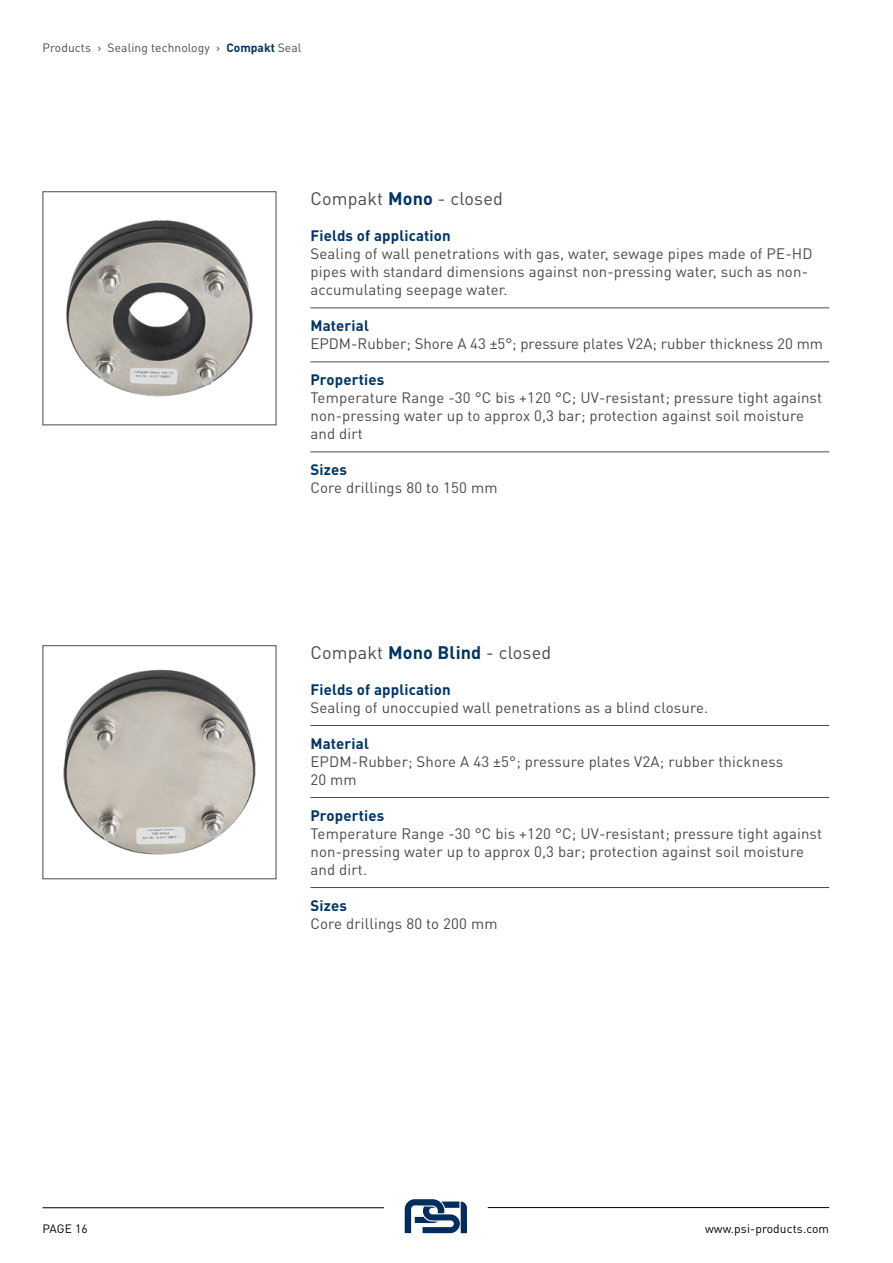
<style>
.page{position:relative;width:893px;height:1263px;background:#fff}
.page>*{position:absolute;margin:0;border:0;box-sizing:border-box;transform-origin:0 0}
.t1{font:18px "DIN Pro";letter-spacing:.01em;color:#4a4a49}
.t2{font:15px/18px "DIN Pro";letter-spacing:.01em;color:#4a4a49}
.t3{font:700 15px "DIN Pro";letter-spacing:.01em;color:#003565}
.t4{font:12px "DIN Pro";letter-spacing:.01em;color:#4a4a49}
.t5{font:12px "DIN Pro";letter-spacing:.01em;color:#000}
.s1{font-weight:700;color:#003565}
</style>
<div class="page">
<img style="left:63px;top:669px;width:193px;height:186px">
<div style="left:43px;top:645px;width:233px;height:234px;border:1px solid #4a4a49"></div>
<img style="left:66px;top:220px;width:187px;height:177px">
<svg style="left:405px;top:1199px;width:62px;height:34px"></svg>
<hr style="left:43px;top:1207px;width:341px;height:1px;background:#000">
<hr style="left:488px;top:1207px;width:341px;height:1px;background:#000">
<hr style="left:310px;top:307px;width:519px;height:1px;background:#4a4a49">
<hr style="left:310px;top:361px;width:519px;height:1px;background:#4a4a49">
<hr style="left:310px;top:451px;width:519px;height:1px;background:#4a4a49">
<hr style="left:310px;top:725px;width:519px;height:1px;background:#4a4a49">
<hr style="left:310px;top:797px;width:519px;height:1px;background:#4a4a49">
<hr style="left:310px;top:887px;width:519px;height:1px;background:#4a4a49">
<p class="t4" style="left:43px;top:39px;width:260px">Products › Sealing technology › <span class="s1">Compakt</span> Seal</p>
<p class="t1" style="left:310px;top:186px;width:194px">Compakt <span class="s1">Mono</span> - closed</p>
<p class="t3" style="left:310px;top:225px;width:142px">Fields of application</p>
<p class="t2" style="left:310px;top:244px;width:504px">Sealing of wall penetrations with gas, water, sewage pipes made of PE-HD pipes with standard dimensions against non-pressing water, such as non&shy;accumulating seepage water.</p>
<p class="t3" style="left:310px;top:315px;width:60px">Material</p>
<p class="t2" style="left:310px;top:334px;width:514px">EPDM-Rubber; Shore A 43 ±5°; pressure plates V2A; rubber thickness 20 mm</p>
<p class="t3" style="left:310px;top:369px;width:75px">Properties</p>
<p class="t2" style="left:310px;top:388px;width:513px">Temperature Range -30 °C bis +120 °C; UV-resistant; pressure tight against non-pressing water up to approx 0,3 bar; protection against soil moisture and dirt</p>
<p class="t3" style="left:310px;top:459px;width:38px">Sizes</p>
<p class="t2" style="left:310px;top:478px;width:189px">Core drillings 80 to 150 mm</p>
<p class="t1" style="left:310px;top:640px;width:242px">Compakt <span class="s1">Mono Blind</span> - closed</p>
<p class="t3" style="left:310px;top:679px;width:142px">Fields of application</p>
<p class="t2" style="left:310px;top:698px;width:399px">Sealing of unoccupied wall penetrations as a blind closure.</p>
<p class="t3" style="left:310px;top:733px;width:60px">Material</p>
<p class="t2" style="left:310px;top:752px;width:474px">EPDM-Rubber; Shore A 43 ±5°; pressure plates V2A; rubber thickness<br>20 mm</p>
<p class="t3" style="left:310px;top:805px;width:75px">Properties</p>
<p class="t2" style="left:310px;top:824px;width:513px">Temperature Range -30 °C bis +120 °C; UV-resistant; pressure tight against non-pressing water up to approx 0,3 bar; protection against soil moisture and dirt.</p>
<p class="t3" style="left:310px;top:895px;width:38px">Sizes</p>
<p class="t2" style="left:310px;top:914px;width:189px">Core drillings 80 to 200 mm</p>
<p class="t5" style="left:43px;top:1221px;width:47px">PAGE 16</p>
<p class="t5" style="left:705px;top:1221px;width:126px">www.psi-products.com</p>
</div>
